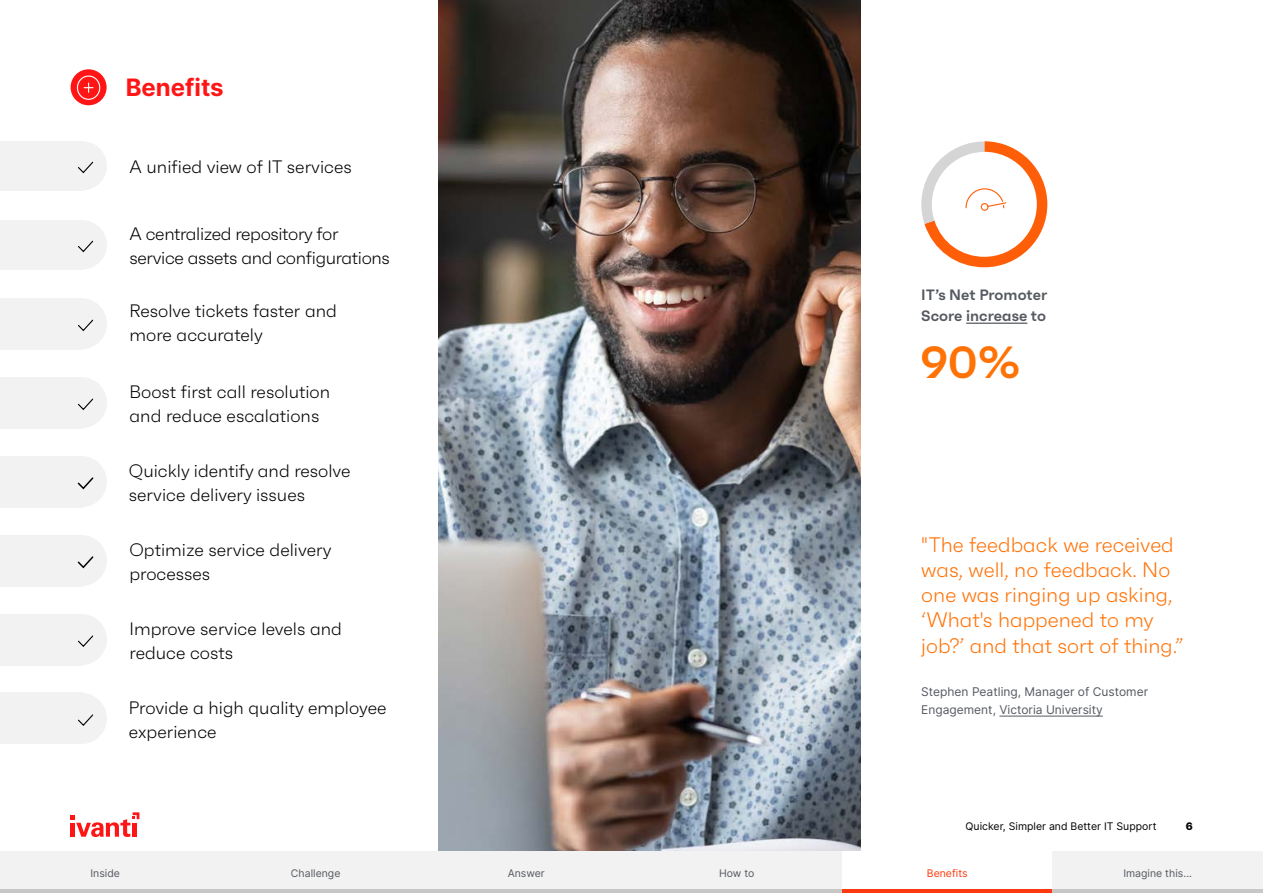
<style>
.page{position:relative;width:1263px;height:893px;background:#fff}
.page>*{position:absolute;margin:0;border:0;box-sizing:border-box;transform-origin:0 0}
.t1{font:600 45px "Faktum";color:#ff7206}
.t2{font:700 24px "Inter";color:#ff1515}
.t3{font:300 21px/25.2px "Faktum";color:#ff7206}
.t4{font:300 18px/24px "Faktum";color:#000}
.t5{font:300 18px/24px "Faktum";letter-spacing:-.02em;color:#000}
.t6{font:600 15px/21px "Faktum";color:#555960}
.t7{font:12px/18px "Inter";color:#555960}
.t8{font:10.5px "Inter";color:#555960}
.t9{font:10.5px "Inter";color:#000}
.t10{font:10.5px "Inter";color:#ff390f}
.t11{font:800 10.5px "Inter";color:#000}
</style>
<div class="page">
<img style="left:438px;top:0;width:422px;height:851px">
<svg style="left:70px;top:812px;width:69px;height:25px"></svg>
<div style="left:421px;top:851px;width:210px;height:42px;background:#f2f2f2"></div>
<hr style="left:421px;top:889px;width:210px;height:4px;background:#c7c7c7">
<hr style="left:842px;top:889px;width:210px;height:4px;background:#ff390f">
<div style="left:631px;top:851px;width:211px;height:42px;background:#f2f2f2"></div>
<hr style="left:631px;top:889px;width:211px;height:4px;background:#c7c7c7">
<div style="left:210px;top:851px;width:211px;height:42px;background:#f2f2f2"></div>
<hr style="left:210px;top:889px;width:211px;height:3px;background:#c7c7c7">
<div style="left:0;top:851px;width:210px;height:42px;background:#f2f2f2"></div>
<hr style="left:0;top:889px;width:210px;height:4px;background:#c7c7c7">
<div style="left:1052px;top:851px;width:211px;height:42px;background:#f2f2f2"></div>
<hr style="left:1052px;top:889px;width:211px;height:4px;background:#c7c7c7">
<hr style="left:966px;top:323px;width:61px;height:1px;background:#555960">
<svg style="left:921px;top:141px;width:127px;height:127px"></svg>
<div style="left:0;top:141px;width:84px;height:49px;background:#f2f2f2"></div>
<div style="left:60px;top:144px;width:45px;height:44px;background:#f2f2f2;border-radius:50%"></div>
<div style="left:58px;top:141px;width:49px;height:49px;border:4px solid #f2f2f2;border-radius:50%"></div>
<svg style="left:78px;top:161px;width:16px;height:13px"></svg>
<div style="left:0;top:377px;width:83px;height:51px;background:#f2f2f2"></div>
<div style="left:59px;top:380px;width:45px;height:45px;background:#f2f2f2;border-radius:50%"></div>
<div style="left:56px;top:377px;width:51px;height:51px;border:6px solid #f2f2f2;border-radius:50%"></div>
<svg style="left:78px;top:398px;width:16px;height:12px"></svg>
<div style="left:0;top:614px;width:83px;height:51px;background:#f2f2f2"></div>
<div style="left:59px;top:617px;width:45px;height:45px;background:#f2f2f2;border-radius:50%"></div>
<div style="left:56px;top:614px;width:51px;height:51px;border:6px solid #f2f2f2;border-radius:50%"></div>
<svg style="left:78px;top:635px;width:16px;height:12px"></svg>
<div style="left:0;top:220px;width:84px;height:49px;background:#f2f2f2"></div>
<div style="left:60px;top:222px;width:45px;height:45px;background:#f2f2f2;border-radius:50%"></div>
<div style="left:58px;top:220px;width:49px;height:49px;border:4px solid #f2f2f2;border-radius:50%"></div>
<svg style="left:78px;top:240px;width:16px;height:13px"></svg>
<div style="left:0;top:456px;width:83px;height:51px;background:#f2f2f2"></div>
<div style="left:59px;top:459px;width:45px;height:45px;background:#f2f2f2;border-radius:50%"></div>
<div style="left:56px;top:456px;width:51px;height:51px;border:6px solid #f2f2f2;border-radius:50%"></div>
<svg style="left:77px;top:477px;width:17px;height:13px"></svg>
<div style="left:0;top:693px;width:83px;height:51px;background:#f2f2f2"></div>
<div style="left:59px;top:696px;width:45px;height:45px;background:#f2f2f2;border-radius:50%"></div>
<div style="left:56px;top:693px;width:51px;height:51px;border:6px solid #f2f2f2;border-radius:50%"></div>
<svg style="left:78px;top:714px;width:16px;height:12px"></svg>
<div style="left:0;top:298px;width:83px;height:51px;background:#f2f2f2"></div>
<div style="left:59px;top:301px;width:45px;height:45px;background:#f2f2f2;border-radius:50%"></div>
<div style="left:56px;top:298px;width:51px;height:51px;border:6px solid #f2f2f2;border-radius:50%"></div>
<svg style="left:78px;top:319px;width:16px;height:13px"></svg>
<div style="left:0;top:535px;width:83px;height:51px;background:#f2f2f2"></div>
<div style="left:59px;top:538px;width:45px;height:45px;background:#f2f2f2;border-radius:50%"></div>
<div style="left:56px;top:535px;width:51px;height:51px;border:6px solid #f2f2f2;border-radius:50%"></div>
<svg style="left:77px;top:556px;width:17px;height:13px"></svg>
<hr style="left:999px;top:716px;width:104px;height:1px;background:#555960">
<div style="left:71px;top:69px;width:36px;height:36px;background:#ff1515;border-radius:50%"></div>
<svg style="left:76px;top:75px;width:25px;height:25px"></svg>
<h2 class="t2" style="left:126px;top:70px;width:99px">Benefits</h2>
<p class="t4" style="left:130px;top:155px;width:224px">A unified view of IT services</p>
<p class="t5" style="left:130px;top:222px;width:262px">A centralized repository for service assets and configurations</p>
<p class="t4" style="left:130px;top:299px;width:209px">Resolve tickets faster and more accurately</p>
<p class="t4" style="left:130px;top:379px;width:202px">Boost first call resolution and reduce escalations</p>
<p class="t4" style="left:129px;top:458px;width:223px">Quickly identify and resolve service delivery issues</p>
<p class="t6" style="left:921px;top:284px;width:128px">IT’s Net Promoter<br>Score increase to</p>
<h1 class="t1" style="left:921px;top:334px;width:101px">90%</h1>
<p class="t4" style="left:130px;top:537px;width:203px">Optimize service delivery processes</p>
<p class="t3" style="left:921px;top:532px;width:264px">"The feedback we received was, well, no feedback. No one was ringing up asking, ‘What's happened to my job?’ and that sort of thing.”</p>
<p class="t7" style="left:921px;top:682px;width:228px">Stephen Peatling, Manager of Customer<br>Engagement, Victoria University</p>
<p class="t4" style="left:130px;top:616px;width:214px">Improve service levels and reduce costs</p>
<p class="t4" style="left:129px;top:695px;width:259px">Provide a high quality employee experience</p>
<p class="t9" style="left:966px;top:819px;width:192px">Quicker, Simpler and Better IT Support</p>
<p class="t11" style="left:1186px;top:819px;width:9px">6</p>
<p class="t8" style="left:90px;top:866px;width:31px">Inside</p>
<p class="t8" style="left:291px;top:866px;width:51px">Challenge</p>
<p class="t8" style="left:508px;top:866px;width:39px">Answer</p>
<p class="t8" style="left:719px;top:866px;width:37px">How to</p>
<p class="t10" style="left:927px;top:866px;width:42px">Benefits</p>
<p class="t8" style="left:1123px;top:866px;width:70px">Imagine this...</p>
</div>
